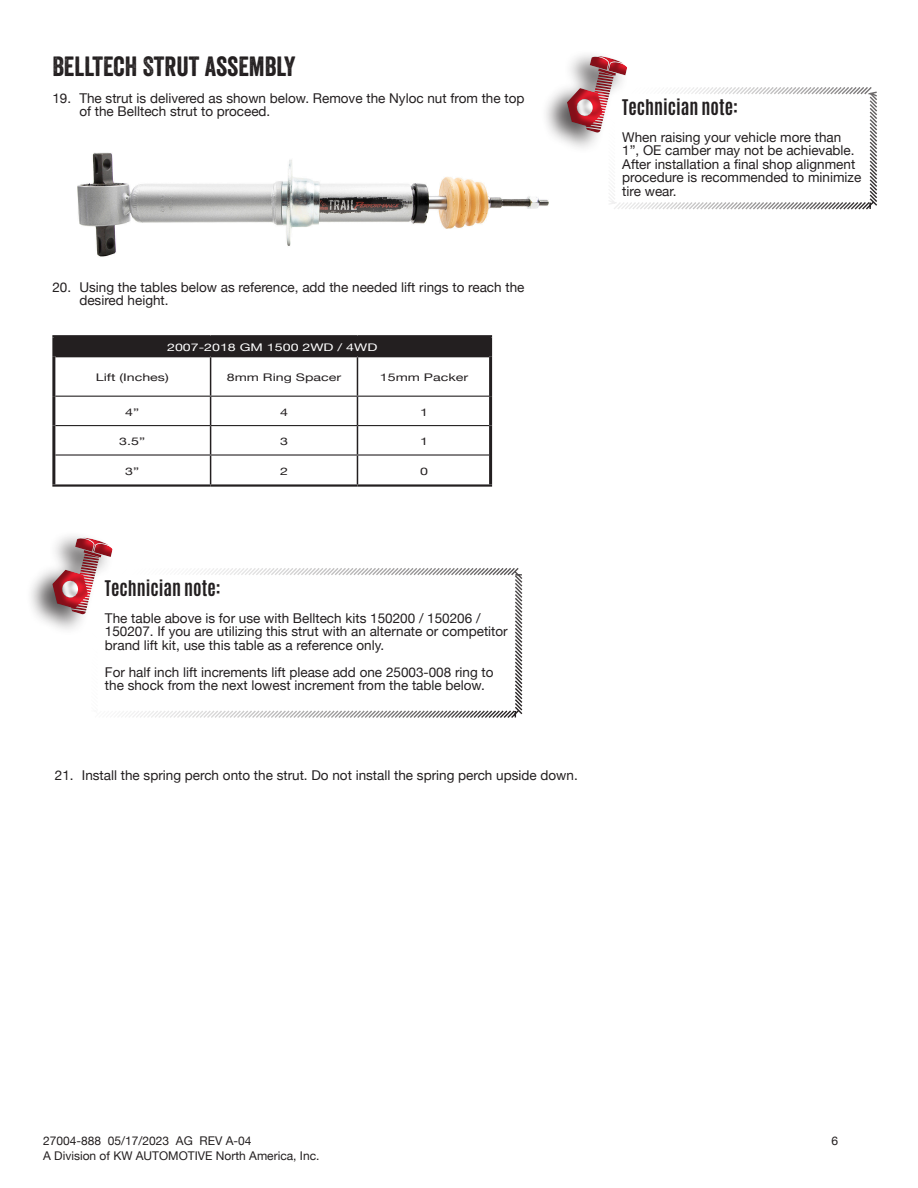
<style>
.page{position:relative;width:918px;height:1188px;background:#fff}
.page>*{position:absolute;margin:0;border:0;box-sizing:border-box;transform-origin:0 0}
.t1{font:27px "Veneer";color:#231f20}
.t2{font:700 18px "Antonio";color:#231f20}
.t3{font:13.5px/13.5px "Helvetica Neue";color:#231f20}
.t4{font:12px "Helvetica Neue";color:#231f20}
.t5{font:10.5px "Helvetica Neue";color:#231f20;scale:1.35 1}
.t6{font:10.5px "Helvetica Neue";color:#fff;scale:1.35 1}
</style>
<div class="page">
<img style="left:77px;top:152px;width:472px;height:105px">
<div style="left:54px;top:336px;width:437px;height:20px;background:#231f20"></div>
<hr style="left:489px;top:337px;width:3px;height:19px;background:#231f20">
<hr style="left:52px;top:356px;width:3px;height:40px;background:#231f20">
<hr style="left:489px;top:356px;width:3px;height:40px;background:#231f20">
<hr style="left:52px;top:396px;width:3px;height:30px;background:#231f20">
<hr style="left:489px;top:396px;width:3px;height:30px;background:#231f20">
<hr style="left:52px;top:426px;width:3px;height:29px;background:#231f20">
<hr style="left:489px;top:426px;width:3px;height:29px;background:#231f20">
<hr style="left:52px;top:455px;width:3px;height:29px;background:#231f20">
<hr style="left:489px;top:455px;width:3px;height:29px;background:#231f20">
<hr style="left:210px;top:357px;width:1px;height:39px;background:#231f20">
<hr style="left:357px;top:357px;width:1px;height:39px;background:#231f20">
<svg style="left:210px;top:397px;width:1px;height:87px"></svg>
<svg style="left:357px;top:397px;width:1px;height:87px"></svg>
<hr style="left:55px;top:396px;width:156px;height:1px;background:#231f20">
<hr style="left:211px;top:396px;width:146px;height:1px;background:#231f20">
<hr style="left:357px;top:396px;width:132px;height:1px;background:#231f20">
<hr style="left:55px;top:425px;width:156px;height:1px;background:#231f20">
<hr style="left:211px;top:425px;width:146px;height:1px;background:#231f20">
<hr style="left:357px;top:425px;width:132px;height:1px;background:#231f20">
<hr style="left:55px;top:454px;width:156px;height:2px;background:#231f20">
<hr style="left:211px;top:454px;width:146px;height:2px;background:#231f20">
<hr style="left:357px;top:454px;width:132px;height:2px;background:#231f20">
<hr style="left:52px;top:484px;width:159px;height:3px;background:#231f20">
<hr style="left:211px;top:484px;width:146px;height:3px;background:#231f20">
<hr style="left:357px;top:484px;width:135px;height:3px;background:#231f20">
<hr style="left:52px;top:335px;width:159px;height:2px;background:#231f20">
<hr style="left:211px;top:335px;width:146px;height:2px;background:#231f20">
<hr style="left:357px;top:335px;width:135px;height:2px;background:#231f20">
<hr style="left:55px;top:355px;width:156px;height:2px;background:#231f20">
<hr style="left:211px;top:355px;width:146px;height:2px;background:#231f20">
<hr style="left:357px;top:355px;width:132px;height:2px;background:#231f20">
<hr style="left:52px;top:337px;width:3px;height:19px;background:#231f20">
<div style="left:540px;top:49px;width:89px;height:106px;background:#231f20;opacity:.73"></div>
<svg style="left:562px;top:52px;width:315px;height:158px"></svg>
<svg style="left:118px;top:568px;width:405px;height:150px"></svg>
<div style="left:25px;top:531px;width:89px;height:105px;background:#231f20;opacity:.73"></div>
<svg style="left:47px;top:533px;width:75px;height:87px"></svg>
<p class="t1" style="left:52px;top:49px;width:245px">BELLTECH STRUT ASSEMBLY</p>
<p class="t3" style="left:79px;top:91px;width:447px;text-indent:-27px">19. The strut is delivered as shown below. Remove the Nyloc nut from the top of the Belltech strut to proceed.</p>
<p class="t3" style="left:79px;top:280px;width:447px;text-indent:-27px">20. Using the tables below as reference, add the needed lift rings to reach the desired height.</p>
<p class="t6" style="left:167px;top:341px;width:157px">2007-2018 GM 1500 2WD / 4WD</p>
<p class="t5" style="left:96px;top:371px;width:56px">Lift (Inches)</p>
<p class="t5" style="left:227px;top:371px;width:86px">8mm Ring Spacer</p>
<p class="t5" style="left:380px;top:371px;width:67px">15mm Packer</p>
<p class="t5" style="left:125px;top:406px;width:12px">4”</p>
<p class="t5" style="left:280px;top:406px;width:7px">4</p>
<p class="t5" style="left:420px;top:406px;width:7px">1</p>
<p class="t5" style="left:119px;top:435px;width:21px">3.5”</p>
<p class="t5" style="left:280px;top:435px;width:7px">3</p>
<p class="t5" style="left:420px;top:435px;width:7px">1</p>
<p class="t5" style="left:125px;top:465px;width:12px">3”</p>
<p class="t5" style="left:280px;top:465px;width:7px">2</p>
<p class="t5" style="left:420px;top:465px;width:7px">0</p>
<p class="t2" style="left:105px;top:575px;width:117px">Technician note:</p>
<p class="t3" style="left:105px;top:611px;width:404px">The table above is for use with Belltech kits 150200 / 150206 /<br>150207. If you are utilizing this strut with an alternate or competitor brand lift kit, use this table as a reference only.</p>
<p class="t3" style="left:105px;top:665px;width:390px">For half inch lift increments lift please add one 25003-008 ring to the shock from the next lowest increment from the table below.</p>
<p class="t3" style="left:55px;top:768px;width:524px">21. Install the spring perch onto the strut. Do not install the spring perch upside down.</p>
<p class="t2" style="left:622px;top:94px;width:117px">Technician note:</p>
<p class="t3" style="left:622px;top:130px;width:241px">When raising your vehicle more than<br>1”, OE camber may not be achievable.<br>After installation a final shop alignment procedure is recommended to minimize tire wear.</p>
<p class="t4" style="left:43px;top:1134px;width:210px">27004-888 05/17/2023 AG REV A-04</p>
<p class="t4" style="left:832px;top:1134px;width:8px">6</p>
<p class="t4" style="left:43px;top:1148px;width:278px">A Division of KW AUTOMOTIVE North America, Inc.</p>
</div>
